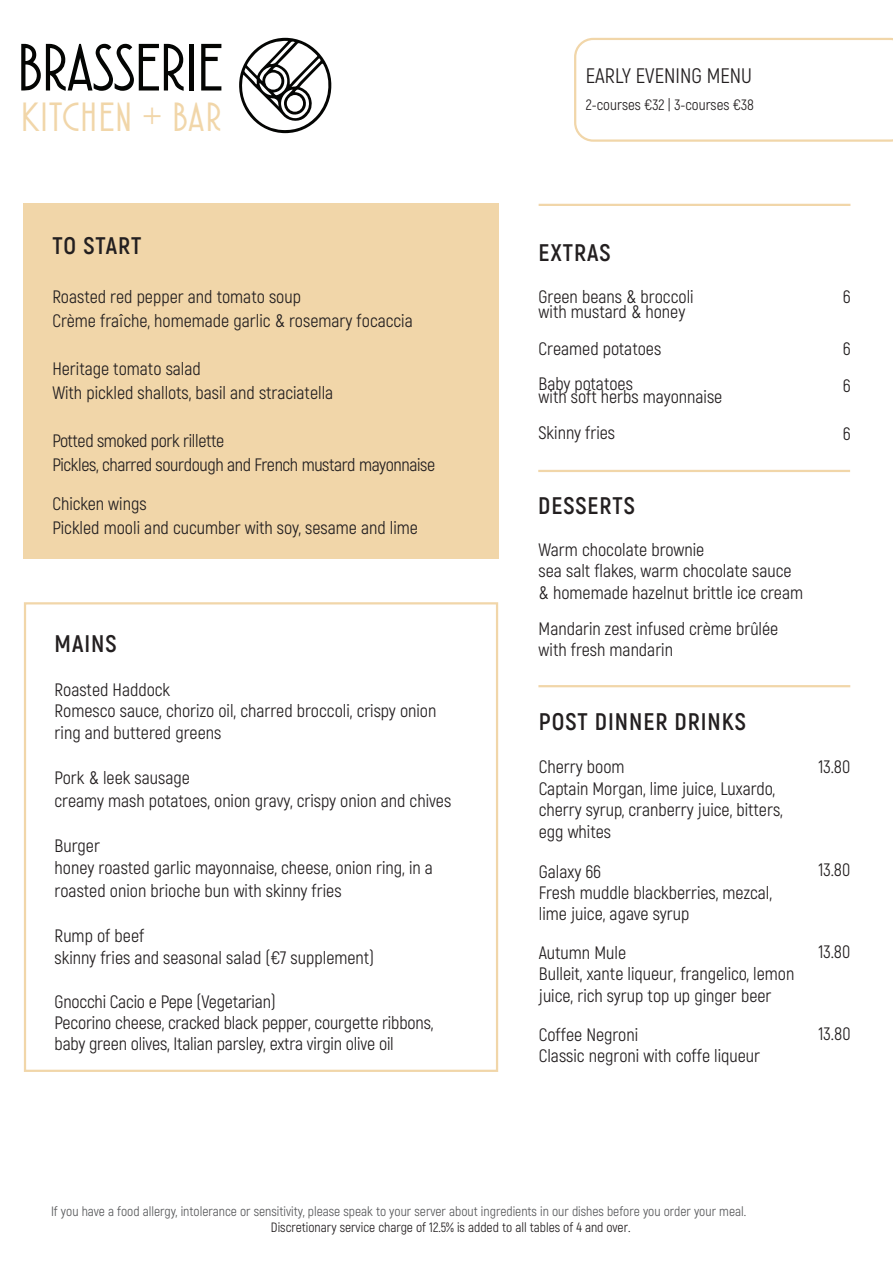
<style>
.page{position:relative;width:893px;height:1263px;background:#fff}
.page>*{position:absolute;margin:0;border:0;box-sizing:border-box;transform-origin:0 0}
.t1{font:66.75px "Atlantic Cruise";color:#040503}
.t2{font:40.5px "Atlantic Cruise";letter-spacing:.04em;color:#f1d6a9}
.t3{font:700 24px "Akrobat";letter-spacing:.04em;color:#231f20}
.t4{font:21px "Akrobat";color:#231f20}
.t5{font:18px/21.6px "Akrobat";color:#231f20}
.t6{font:18px/24px "Akrobat";letter-spacing:-.02em;color:#231f20}
.t7{font:15px "Akrobat";color:#231f20}
.t8{font:13.5px "Akrobat";color:#58595b}
.t9{font:13.5px "Akrobat";color:#231f20}
</style>
<div class="page">
<hr style="left:539px;top:204px;width:311px;height:2px;background:#f1d6a9">
<hr style="left:538px;top:470px;width:312px;height:2px;background:#f1d6a9">
<hr style="left:538px;top:685px;width:312px;height:2px;background:#f1d6a9">
<svg style="left:574px;top:38px;width:319px;height:104px"></svg>
<svg style="left:239px;top:38px;width:93px;height:95px"></svg>
<div style="left:24px;top:204px;width:475px;height:355px;background:#f1d6a9"></div>
<div style="left:24px;top:602px;width:474px;height:470px;border:2px solid #f1d6a9"></div>
<h1 class="t1" style="left:17px;top:34px;width:207px">BRASSERIE</h1>
<p class="t2" style="left:21px;top:97px;width:201px">KITCHEN + BAR</p>
<p class="t3" style="left:52px;top:231px;width:91px">TO START</p>
<p class="t5" style="left:52px;top:286px;width:250px">Roasted red pepper and tomato soup</p>
<p class="t5" style="left:52px;top:310px;width:362px">Crème fraîche, homemade garlic &amp; rosemary focaccia</p>
<p class="t5" style="left:52px;top:358px;width:150px">Heritage tomato salad</p>
<p class="t5" style="left:52px;top:382px;width:282px">With pickled shallots, basil and straciatella</p>
<p class="t6" style="left:52px;top:429px;width:384px">Potted smoked pork rillette<br>Pickles, charred sourdough and French mustard mayonnaise</p>
<p class="t5" style="left:52px;top:492px;width:367px;line-height:24px">Chicken wings<br>Pickled mooli and cucumber with soy, sesame and lime</p>
<p class="t3" style="left:55px;top:628px;width:64px">MAINS</p>
<p class="t5" style="left:55px;top:679px;width:117px">Roasted Haddock</p>
<p class="t5" style="left:55px;top:699px;width:383px;line-height:22.5px">Romesco sauce, chorizo oil, charred broccoli, crispy onion ring and buttered greens</p>
<p class="t5" style="left:55px;top:767px;width:137px">Pork &amp; leek sausage</p>
<p class="t5" style="left:55px;top:790px;width:398px">creamy mash potatoes, onion gravy, crispy onion and chives</p>
<p class="t5" style="left:55px;top:835px;width:47px">Burger</p>
<p class="t5" style="left:55px;top:857px;width:380px;line-height:22.5px">honey roasted garlic mayonnaise, cheese, onion ring, in a roasted onion brioche bun with skinny fries</p>
<p class="t5" style="left:55px;top:925px;width:91px">Rump of beef</p>
<p class="t5" style="left:55px;top:947px;width:321px">skinny fries and seasonal salad (€7 supplement)</p>
<p class="t5" style="left:55px;top:991px;width:223px">Gnocchi Cacio e Pepe (Vegetarian)</p>
<p class="t5" style="left:55px;top:1012px;width:380px;line-height:21px">Pecorino cheese, cracked black pepper, courgette ribbons, baby green olives, Italian parsley, extra virgin olive oil</p>
<p class="t4" style="left:586px;top:64px;width:168px">EARLY EVENING MENU</p>
<p class="t7" style="left:586px;top:96px;width:170px">2-courses €32 | 3-courses €38</p>
<p class="t3" style="left:539px;top:238px;width:73px">EXTRAS</p>
<p class="t5" style="left:539px;top:286px;width:157px">Green beans &amp; broccoli</p>
<p class="t5" style="left:539px;top:301px;width:148px">with mustard &amp; honey</p>
<p class="t5" style="left:539px;top:338px;width:124px">Creamed potatoes</p>
<p class="t5" style="left:539px;top:373px;width:96px">Baby potatoes</p>
<p class="t5" style="left:539px;top:386px;width:185px">with soft herbs mayonnaise</p>
<p class="t5" style="left:539px;top:421px;width:78px">Skinny fries</p>
<p class="t3" style="left:538px;top:491px;width:98px">DESSERTS</p>
<p class="t5" style="left:539px;top:539px;width:167px">Warm chocolate brownie</p>
<p class="t5" style="left:539px;top:560px;width:254px">sea salt flakes, warm chocolate sauce</p>
<p class="t5" style="left:539px;top:582px;width:266px">&amp; homemade hazelnut brittle ice cream</p>
<p class="t5" style="left:539px;top:618px;width:241px">Mandarin zest infused crème brûlée</p>
<p class="t5" style="left:539px;top:639px;width:136px">with fresh mandarin</p>
<p class="t5" style="left:843px;top:286px;width:9px">6</p>
<p class="t5" style="left:843px;top:338px;width:9px">6</p>
<p class="t5" style="left:843px;top:375px;width:9px">6</p>
<p class="t5" style="left:843px;top:422px;width:9px">6</p>
<p class="t3" style="left:539px;top:707px;width:209px">POST DINNER DRINKS</p>
<p class="t5" style="left:539px;top:756px;width:87px">Cherry boom</p>
<p class="t5" style="left:539px;top:778px;width:246px">Captain Morgan, lime juice, Luxardo, cherry syrup, cranberry juice, bitters, egg whites</p>
<p class="t5" style="left:539px;top:860px;width:64px">Galaxy 66</p>
<p class="t5" style="left:539px;top:881px;width:235px">Fresh muddle blackberries, mezcal, lime juice, agave syrup</p>
<p class="t5" style="left:539px;top:942px;width:89px">Autumn Mule</p>
<p class="t5" style="left:539px;top:963px;width:257px">Bulleit, xante liqueur, frangelico, lemon juice, rich syrup top up ginger beer</p>
<p class="t5" style="left:539px;top:1024px;width:101px">Coffee Negroni</p>
<p class="t5" style="left:539px;top:1045px;width:223px">Classic negroni with coffe liqueur</p>
<p class="t5" style="left:818px;top:756px;width:33px">13.80</p>
<p class="t5" style="left:818px;top:859px;width:33px">13.80</p>
<p class="t5" style="left:818px;top:940px;width:33px">13.80</p>
<p class="t5" style="left:818px;top:1023px;width:33px">13.80</p>
<p class="t8" style="left:51px;top:1203px;width:697px">If you have a food allergy, intolerance or sensitivity, please speak to your server about ingredients in our dishes before you order your meal.</p>
<p class="t9" style="left:271px;top:1219px;width:361px">Discretionary service charge of 12.5% is added to all tables of 4 and over.</p>
</div>
